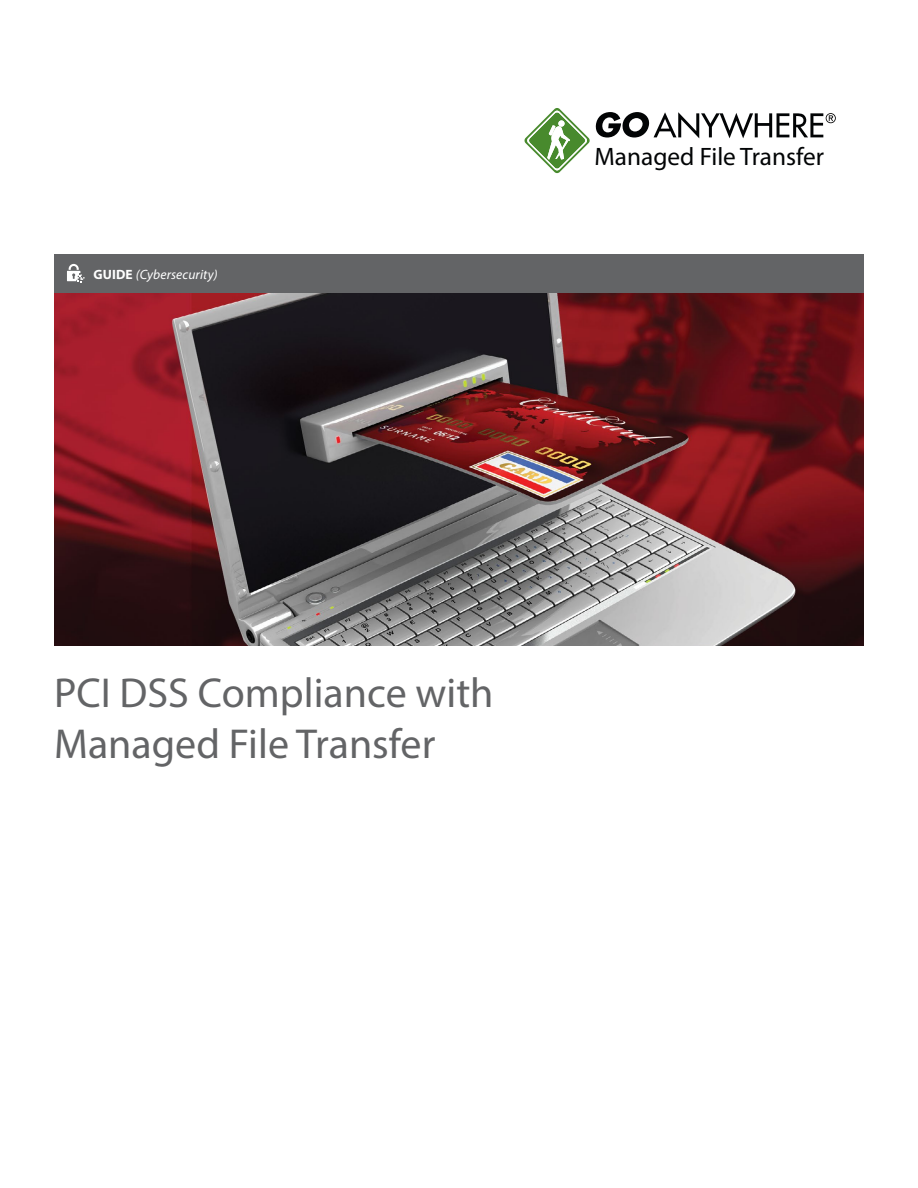
<style>
.page{position:relative;width:918px;height:1188px;background:#fff}
.page>*{position:absolute;margin:0;border:0;box-sizing:border-box;transform-origin:0 0}
.t1{font:42px/51px "Myriad Pro";color:#636466}
.t2{font:25.35px "Myriad Pro";color:#020405}
.t3{font:italic 13.5px "Myriad Pro";letter-spacing:.01em;color:#fff}
.s1{font-weight:700;font-style:normal}
</style>
<div class="page">
<div style="left:54px;top:254px;width:810px;height:39px;background:#636466"></div>
<svg style="left:67px;top:264px;width:18px;height:19px"></svg>
<svg style="left:524px;top:108px;width:312px;height:65px"></svg>
<img style="left:54px;top:293px;width:810px;height:352px">
<p class="t3" style="left:93px;top:266px;width:126px"><span class="s1">GUIDE</span> (Cybersecurity)</p>
<p class="t2" style="left:594px;top:141px;width:231px">Managed File Transfer</p>
<p class="t1" style="left:54px;top:667px;width:441px">PCI DSS Compliance with<br>Managed File Transfer</p>
</div>
